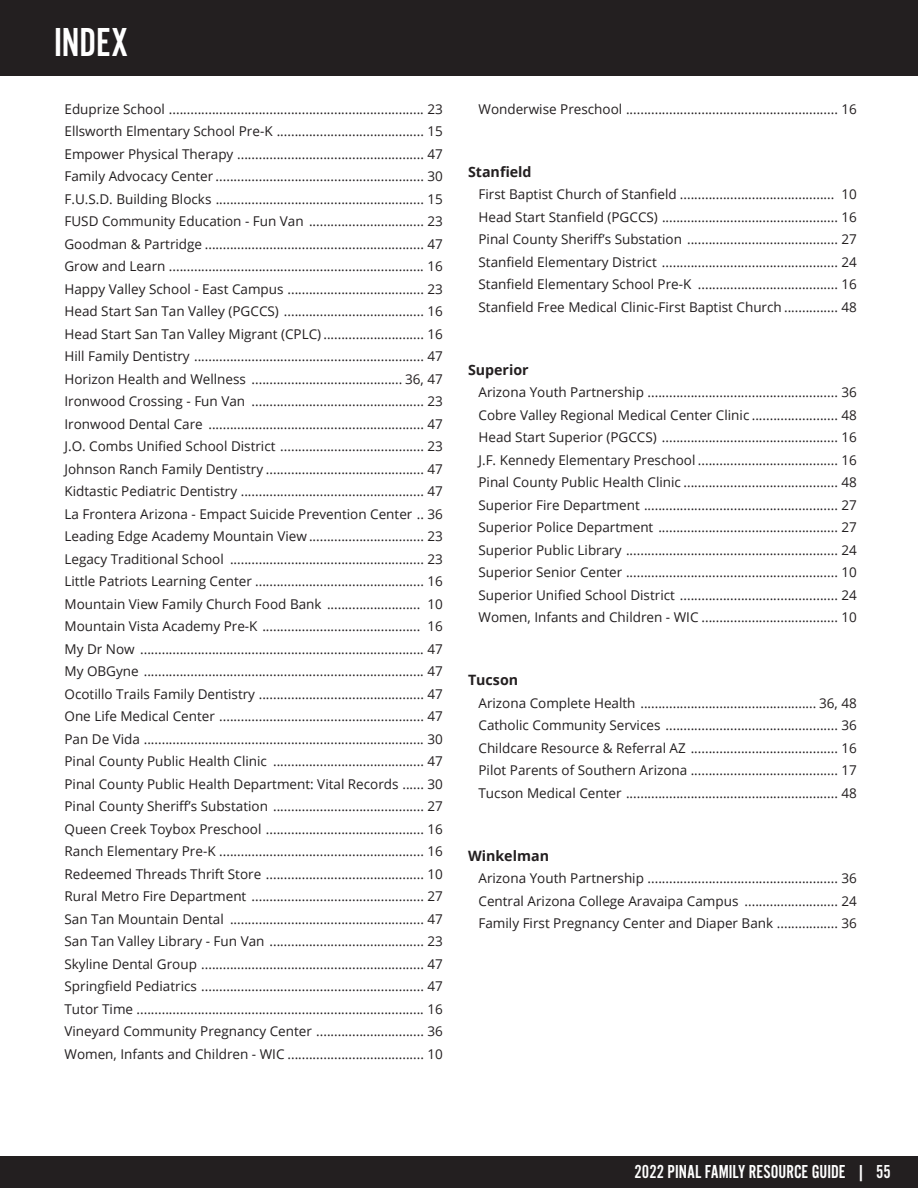
<style>
.page{position:relative;width:918px;height:1188px;background:#fff}
.page>*{position:absolute;margin:0;border:0;box-sizing:border-box;transform-origin:0 0}
.Section{font:42px "Alternate Got No 2 D";color:#fff}
.t1{font:19.5px "Alternate Got No 2 D";color:#fff}
.INDEX_-_LETTER__CITY{font:700 14.25px "Open Sans";color:#231f20}
.INDEX_-_LISTING{font:13.5px "Open Sans";color:#231f20}
</style>
<div class="page">
<div style="left:0;top:1156px;width:918px;height:32px;background:#231f20"></div>
<div style="left:0;top:0;width:918px;height:76px;background:#231f20"></div>
<p class="Section" style="left:54px;top:20px;width:76px">INDEX</p>
<p class="INDEX_-_LISTING" style="left:64px;top:99px;width:380px">Eduprize School ....................................................................... 23</p>
<p class="INDEX_-_LISTING" style="left:64px;top:122px;width:380px">Ellsworth Elmentary School Pre-K ......................................... 15</p>
<p class="INDEX_-_LISTING" style="left:64px;top:144px;width:380px">Empower Physical Therapy .................................................... 47</p>
<p class="INDEX_-_LISTING" style="left:64px;top:167px;width:380px">Family Advocacy Center .......................................................... 30</p>
<p class="INDEX_-_LISTING" style="left:64px;top:189px;width:380px">F.U.S.D. Building Blocks .......................................................... 15</p>
<p class="INDEX_-_LISTING" style="left:64px;top:212px;width:380px">FUSD Community Education - Fun Van ................................ 23</p>
<p class="INDEX_-_LISTING" style="left:64px;top:234px;width:380px">Goodman &amp; Partridge ............................................................. 47</p>
<p class="INDEX_-_LISTING" style="left:64px;top:257px;width:380px">Grow and Learn ....................................................................... 16</p>
<p class="INDEX_-_LISTING" style="left:64px;top:279px;width:380px">Happy Valley School - East Campus ...................................... 23</p>
<p class="INDEX_-_LISTING" style="left:64px;top:302px;width:380px">Head Start San Tan Valley (PGCCS) ....................................... 16</p>
<p class="INDEX_-_LISTING" style="left:64px;top:324px;width:380px">Head Start San Tan Valley Migrant (CPLC) ............................ 16</p>
<p class="INDEX_-_LISTING" style="left:64px;top:347px;width:380px">Hill Family Dentistry ................................................................ 47</p>
<p class="INDEX_-_LISTING" style="left:64px;top:369px;width:380px">Horizon Health and Wellness .......................................... 36, 47</p>
<p class="INDEX_-_LISTING" style="left:64px;top:392px;width:380px">Ironwood Crossing - Fun Van ................................................ 23</p>
<p class="INDEX_-_LISTING" style="left:64px;top:414px;width:380px">Ironwood Dental Care ............................................................ 47</p>
<p class="INDEX_-_LISTING" style="left:64px;top:437px;width:380px">J.O. Combs Unified School District ........................................ 23</p>
<p class="INDEX_-_LISTING" style="left:64px;top:459px;width:380px">Johnson Ranch Family Dentistry ............................................ 47</p>
<p class="INDEX_-_LISTING" style="left:64px;top:482px;width:380px">Kidtastic Pediatric Dentistry ................................................... 47</p>
<p class="INDEX_-_LISTING" style="left:64px;top:504px;width:380px">La Frontera Arizona - Empact Suicide Prevention Center .. 36</p>
<p class="INDEX_-_LISTING" style="left:64px;top:527px;width:380px">Leading Edge Academy Mountain View ................................ 23</p>
<p class="INDEX_-_LISTING" style="left:64px;top:549px;width:380px">Legacy Traditional School ...................................................... 23</p>
<p class="INDEX_-_LISTING" style="left:64px;top:572px;width:380px">Little Patriots Learning Center ............................................... 16</p>
<p class="INDEX_-_LISTING" style="left:64px;top:594px;width:380px">Mountain View Family Church Food Bank .......................... 10</p>
<p class="INDEX_-_LISTING" style="left:64px;top:617px;width:380px">Mountain Vista Academy Pre-K ............................................ 16</p>
<p class="INDEX_-_LISTING" style="left:64px;top:639px;width:380px">My Dr Now ............................................................................... 47</p>
<p class="INDEX_-_LISTING" style="left:64px;top:662px;width:380px">My OBGyne .............................................................................. 47</p>
<p class="INDEX_-_LISTING" style="left:64px;top:684px;width:380px">Ocotillo Trails Family Dentistry .............................................. 47</p>
<p class="INDEX_-_LISTING" style="left:64px;top:707px;width:380px">One Life Medical Center ......................................................... 47</p>
<p class="INDEX_-_LISTING" style="left:64px;top:729px;width:380px">Pan De Vida .............................................................................. 30</p>
<p class="INDEX_-_LISTING" style="left:64px;top:752px;width:380px">Pinal County Public Health Clinic .......................................... 47</p>
<p class="INDEX_-_LISTING" style="left:64px;top:774px;width:380px">Pinal County Public Health Department: Vital Records ...... 30</p>
<p class="INDEX_-_LISTING" style="left:64px;top:797px;width:380px">Pinal County Sheriff’s Substation .......................................... 27</p>
<p class="INDEX_-_LISTING" style="left:64px;top:819px;width:380px">Queen Creek Toybox Preschool ............................................ 16</p>
<p class="INDEX_-_LISTING" style="left:64px;top:842px;width:380px">Ranch Elementary Pre-K ......................................................... 16</p>
<p class="INDEX_-_LISTING" style="left:64px;top:864px;width:380px">Redeemed Threads Thrift Store ............................................ 10</p>
<p class="INDEX_-_LISTING" style="left:64px;top:887px;width:380px">Rural Metro Fire Department ................................................ 27</p>
<p class="INDEX_-_LISTING" style="left:64px;top:909px;width:380px">San Tan Mountain Dental ...................................................... 47</p>
<p class="INDEX_-_LISTING" style="left:64px;top:932px;width:380px">San Tan Valley Library - Fun Van ........................................... 23</p>
<p class="INDEX_-_LISTING" style="left:64px;top:954px;width:380px">Skyline Dental Group .............................................................. 47</p>
<p class="INDEX_-_LISTING" style="left:64px;top:977px;width:380px">Springfield Pediatrics .............................................................. 47</p>
<p class="INDEX_-_LISTING" style="left:64px;top:999px;width:380px">Tutor Time ................................................................................ 16</p>
<p class="INDEX_-_LISTING" style="left:64px;top:1022px;width:380px">Vineyard Community Pregnancy Center .............................. 36</p>
<p class="INDEX_-_LISTING" style="left:64px;top:1044px;width:380px">Women, Infants and Children - WIC ...................................... 10</p>
<p class="INDEX_-_LISTING" style="left:478px;top:99px;width:380px">Wonderwise Preschool ........................................................... 16</p>
<p class="INDEX_-_LETTER__CITY" style="left:468px;top:161px;width:65px">Stanfield</p>
<p class="INDEX_-_LISTING" style="left:478px;top:185px;width:380px">First Baptist Church of Stanfield ........................................... 10</p>
<p class="INDEX_-_LISTING" style="left:478px;top:207px;width:380px">Head Start Stanfield (PGCCS) ................................................. 16</p>
<p class="INDEX_-_LISTING" style="left:478px;top:230px;width:380px">Pinal County Sheriff’s Substation .......................................... 27</p>
<p class="INDEX_-_LISTING" style="left:478px;top:252px;width:380px">Stanfield Elementary District ................................................. 24</p>
<p class="INDEX_-_LISTING" style="left:478px;top:275px;width:380px">Stanfield Elementary School Pre-K ....................................... 16</p>
<p class="INDEX_-_LISTING" style="left:478px;top:297px;width:380px">Stanfield Free Medical Clinic-First Baptist Church ............... 48</p>
<p class="INDEX_-_LETTER__CITY" style="left:468px;top:359px;width:62px">Superior</p>
<p class="INDEX_-_LISTING" style="left:478px;top:383px;width:380px">Arizona Youth Partnership ..................................................... 36</p>
<p class="INDEX_-_LISTING" style="left:478px;top:405px;width:380px">Cobre Valley Regional Medical Center Clinic ........................ 48</p>
<p class="INDEX_-_LISTING" style="left:478px;top:428px;width:380px">Head Start Superior (PGCCS) ................................................. 16</p>
<p class="INDEX_-_LISTING" style="left:478px;top:450px;width:380px">J.F. Kennedy Elementary Preschool ....................................... 16</p>
<p class="INDEX_-_LISTING" style="left:478px;top:473px;width:380px">Pinal County Public Health Clinic ........................................... 48</p>
<p class="INDEX_-_LISTING" style="left:478px;top:495px;width:380px">Superior Fire Department ...................................................... 27</p>
<p class="INDEX_-_LISTING" style="left:478px;top:518px;width:380px">Superior Police Department .................................................. 27</p>
<p class="INDEX_-_LISTING" style="left:478px;top:540px;width:380px">Superior Public Library ........................................................... 24</p>
<p class="INDEX_-_LISTING" style="left:478px;top:563px;width:380px">Superior Senior Center ........................................................... 10</p>
<p class="INDEX_-_LISTING" style="left:478px;top:585px;width:380px">Superior Unified School District ............................................ 24</p>
<p class="INDEX_-_LISTING" style="left:478px;top:608px;width:380px">Women, Infants and Children - WIC ...................................... 10</p>
<p class="INDEX_-_LETTER__CITY" style="left:468px;top:670px;width:52px">Tucson</p>
<p class="INDEX_-_LISTING" style="left:478px;top:693px;width:380px">Arizona Complete Health ................................................. 36, 48</p>
<p class="INDEX_-_LISTING" style="left:478px;top:716px;width:380px">Catholic Community Services ................................................ 36</p>
<p class="INDEX_-_LISTING" style="left:478px;top:738px;width:380px">Childcare Resource &amp; Referral AZ ......................................... 16</p>
<p class="INDEX_-_LISTING" style="left:478px;top:761px;width:380px">Pilot Parents of Southern Arizona ......................................... 17</p>
<p class="INDEX_-_LISTING" style="left:478px;top:783px;width:380px">Tucson Medical Center ........................................................... 48</p>
<p class="INDEX_-_LETTER__CITY" style="left:468px;top:845px;width:83px">Winkelman</p>
<p class="INDEX_-_LISTING" style="left:478px;top:869px;width:380px">Arizona Youth Partnership ..................................................... 36</p>
<p class="INDEX_-_LISTING" style="left:478px;top:891px;width:380px">Central Arizona College Aravaipa Campus .......................... 24</p>
<p class="INDEX_-_LISTING" style="left:478px;top:914px;width:380px">Family First Pregnancy Center and Diaper Bank ................. 36</p>
<h2 class="t1" style="left:635px;top:1162px;width:258px">2022 PINAL FAMILY RESOURCE GUIDE | 55</h2>
</div>
